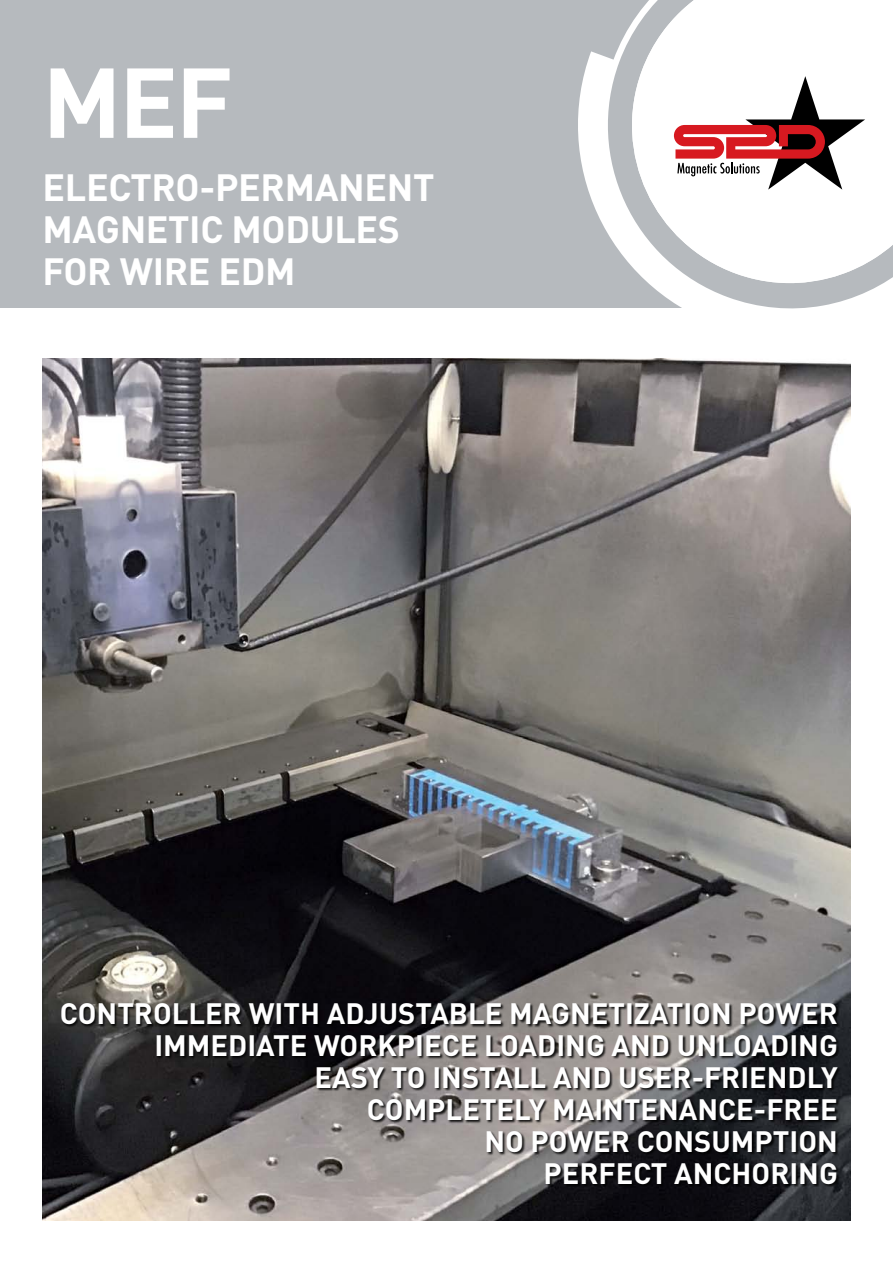
<style>
.page{position:relative;width:893px;height:1263px;background:#fff}
.page>*{position:absolute;margin:0;border:0;box-sizing:border-box;transform-origin:0 0}
.t1{font:700 97.5px "DIN";color:#fff}
.t2{font:700 37.5px/42px "DIN";letter-spacing:-.01em;color:#fff}
.t3{font:700 29.1px/31.8px "DIN";color:#fff;text-align:right}
</style>
<div class="page">
<img style="left:43px;top:358px;width:807px;height:862px">
<div style="left:0;top:0;width:892px;height:308px;background:#b6babe"></div>
<svg style="left:550px;top:358px;width:301px;height:7px"></svg>
<svg style="left:578px;top:51px;width:314px;height:258px;fill:#fff"></svg>
<svg style="left:612px;top:294px;width:280px;height:9px"></svg>
<svg style="left:612px;top:0;width:281px;height:294px;fill:#fff"></svg>
<svg style="left:674px;top:76px;width:191px;height:114px;background:#cdacad"></svg>
<div style="left:62px;top:1003px;width:780px;height:184px;background:#000;opacity:.85"></div>
<div style="left:842px;top:0;width:51px;height:49px;background:#fff"></div>
<h1 class="t1" style="left:43px;top:39px;width:192px">MEF</h1>
<p class="t2" style="left:43px;top:165px;width:394px">ELECTRO-PERMANENT<br>MAGNETIC MODULES<br>FOR WIRE EDM</p>
<p class="t3" style="left:60px;top:997px;width:780px">CONTROLLER WITH ADJUSTABLE MAGNETIZATION POWER IMMEDIATE WORKPIECE LOADING AND UNLOADING<br>EASY TO INSTALL AND USER-FRIENDLY<br>COMPLETELY MAINTENANCE-FREE<br>NO POWER CONSUMPTION<br>PERFECT ANCHORING</p>
</div>
